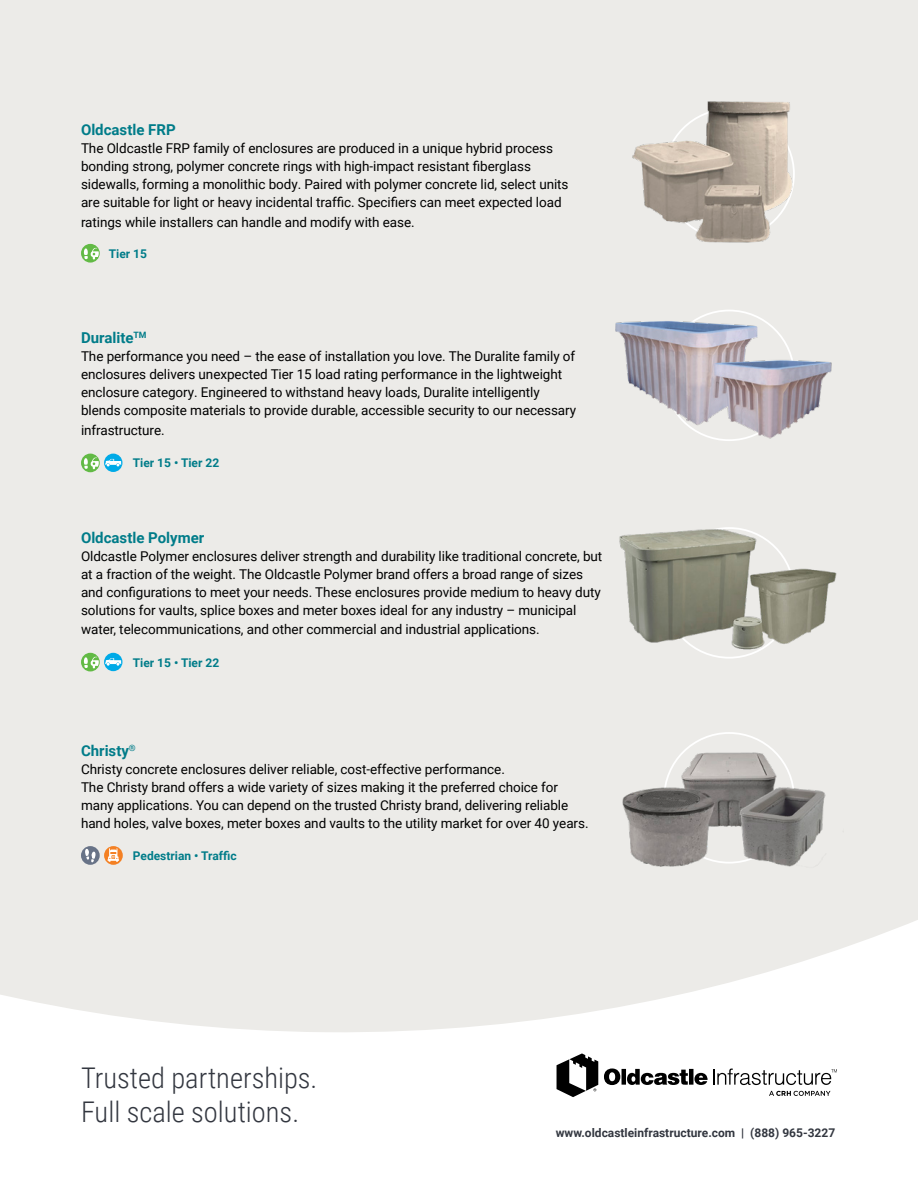
<style>
.page{position:relative;width:918px;height:1188px;background:#fff}
.page>*{position:absolute;margin:0;border:0;box-sizing:border-box;transform-origin:0 0}
.t1{font:300 28.5px "Roboto Condensed";color:#333740}
.t2{font:700 15px "Roboto";color:#007c89}
.t3{font:13.5px/18px "Roboto";letter-spacing:-.005em;color:#000}
.t4{font:700 12px "Roboto";color:#007c89}
.t5{font:700 12px "Roboto";color:#333740}
</style>
<div class="page">
<div style="left:0;top:0;width:918px;height:1032px;background:#ecebe8"></div>
<svg style="left:557px;top:1053px;width:280px;height:44px"></svg>
<svg style="left:81px;top:244px;width:19px;height:19px"></svg>
<svg style="left:84px;top:248px;width:15px;height:12px"></svg>
<svg style="left:81px;top:454px;width:19px;height:18px"></svg>
<svg style="left:84px;top:458px;width:15px;height:11px"></svg>
<svg style="left:81px;top:653px;width:19px;height:18px"></svg>
<svg style="left:84px;top:657px;width:15px;height:11px"></svg>
<img style="left:581px;top:92px;width:274px;height:155px">
<img style="left:593px;top:303px;width:261px;height:147px">
<img style="left:593px;top:516px;width:272px;height:154px">
<img style="left:603px;top:740px;width:259px;height:145px">
<div style="left:104px;top:454px;width:18px;height:18px;background:#00aae7;border-radius:50%"></div>
<svg style="left:105px;top:459px;width:17px;height:7px"></svg>
<div style="left:104px;top:653px;width:18px;height:18px;background:#00aae7;border-radius:50%"></div>
<svg style="left:105px;top:658px;width:17px;height:8px"></svg>
<svg style="left:104px;top:846px;width:19px;height:19px"></svg>
<svg style="left:108px;top:848px;width:11px;height:14px"></svg>
<svg style="left:81px;top:846px;width:19px;height:19px"></svg>
<svg style="left:85px;top:849px;width:11px;height:13px"></svg>
<p class="t2" style="left:81px;top:119px;width:96px">Oldcastle FRP</p>
<p class="t3" style="left:81px;top:139px;width:489px">The Oldcastle FRP family of enclosures are produced in a unique hybrid process bonding strong, polymer concrete rings with high-impact resistant fiberglass sidewalls, forming a monolithic body. Paired with polymer concrete lid, select units are suitable for light or heavy incidental traffic. Specifiers can meet expected load</p>
<p class="t3" style="left:81px;top:212px;width:335px">ratings while installers can handle and modify with ease.</p>
<p class="t4" style="left:109px;top:245px;width:40px">Tier 15</p>
<p class="t2" style="left:81px;top:327px;width:67px">Duralite<sup>TM</sup></p>
<p class="t3" style="left:81px;top:347px;width:497px">The performance you need – the ease of installation you love. The Duralite family of enclosures delivers unexpected Tier 15 load rating performance in the lightweight enclosure category. Engineered to withstand heavy loads, Duralite intelligently blends composite materials to provide durable, accessible security to our necessary</p>
<p class="t3" style="left:81px;top:420px;width:85px">infrastructure.</p>
<p class="t4" style="left:133px;top:455px;width:88px">Tier 15 • Tier 22</p>
<p class="t2" style="left:81px;top:527px;width:125px">Oldcastle Polymer</p>
<p class="t3" style="left:81px;top:547px;width:523px">Oldcastle Polymer enclosures deliver strength and durability like traditional concrete, but at a fraction of the weight. The Oldcastle Polymer brand offers a broad range of sizes and configurations to meet your needs. These enclosures provide medium to heavy duty solutions for vaults, splice boxes and meter boxes ideal for any industry – municipal</p>
<p class="t3" style="left:81px;top:620px;width:460px">water, telecommunications, and other commercial and industrial applications.</p>
<p class="t4" style="left:133px;top:654px;width:88px">Tier 15 • Tier 22</p>
<p class="t2" style="left:81px;top:740px;width:56px">Christy<sup>®</sup></p>
<p class="t3" style="left:81px;top:759px;width:509px">Christy concrete enclosures deliver reliable, cost-effective performance.<br>The Christy brand offers a wide variety of sizes making it the preferred choice for many applications. You can depend on the trusted Christy brand, delivering reliable hand holes, valve boxes, meter boxes and vaults to the utility market for over 40 years.</p>
<p class="t4" style="left:133px;top:847px;width:105px">Pedestrian • Traffic</p>
<p class="t1" style="left:81px;top:1057px;width:238px">Trusted partnerships.</p>
<p class="t1" style="left:81px;top:1092px;width:220px">Full scale solutions.</p>
<p class="t5" style="left:556px;top:1124px;width:281px">www.oldcastleinfrastructure.com | (888) 965-3227</p>
</div>
